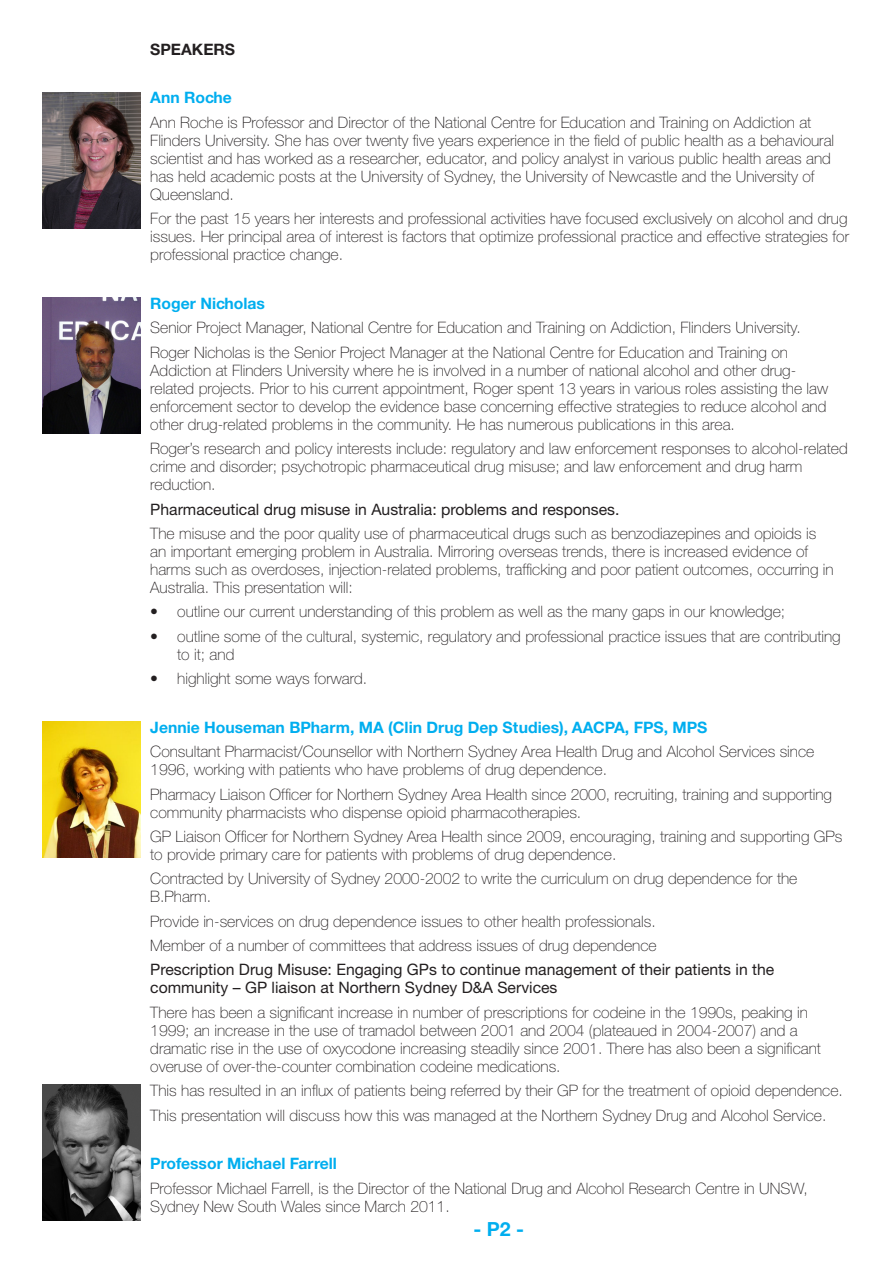
<style>
.page{position:relative;width:893px;height:1263px;background:#fff}
.page>*{position:absolute;margin:0;border:0;box-sizing:border-box;transform-origin:0 0}
.t1{font:700 19.5px "Helvetica Neue CE";color:#00aeef}
.t2{font:100 15.75px/18px "Helvetica Neue";color:#231f20}
.t3{font:15.75px/18px "Helvetica Neue";color:#231f20}
.t4{font:700 15.75px "Helvetica Neue CE";color:#00aeef}
.t5{font:700 15.75px "Helvetica Neue CE";color:#231f20}
</style>
<div class="page">
<img style="left:43px;top:298px;width:98px;height:136px">
<img style="left:43px;top:92px;width:98px;height:136px">
<img style="left:43px;top:722px;width:98px;height:135px">
<img style="left:43px;top:1084px;width:98px;height:136px">
<p class="t5" style="left:150px;top:39px;width:86px">SPEAKERS</p>
<p class="t4" style="left:150px;top:88px;width:83px">Ann Roche</p>
<p class="t2" style="left:150px;top:113px;width:685px">Ann Roche is Professor and Director of the National Centre for Education and Training on Addiction at Flinders University. She has over twenty five years experience in the field of public health as a behavioural scientist and has worked as a researcher, educator, and policy analyst in various public health areas and has held academic posts at the University of Sydney, the University of Newcastle and the University of Queensland.</p>
<p class="t2" style="left:150px;top:210px;width:700px;text-align:justify">For the past 15 years her interests and professional activities have focused exclusively on alcohol and drug issues. Her principal area of interest is factors that optimize professional practice and effective strategies for professional practice change.</p>
<p class="t4" style="left:150px;top:294px;width:116px">Roger Nicholas</p>
<p class="t2" style="left:150px;top:319px;width:652px">Senior Project Manager, National Centre for Education and Training on Addiction, Flinders University.</p>
<p class="t2" style="left:150px;top:343px;width:679px">Roger Nicholas is the Senior Project Manager at the National Centre for Education and Training on Addiction at Flinders University where he is involved in a number of national alcohol and other drug&shy;related projects. Prior to his current appointment, Roger spent 13 years in various roles assisting the law enforcement sector to develop the evidence base concerning effective strategies to reduce alcohol and other drug-related problems in the community. He has numerous publications in this area.</p>
<p class="t2" style="left:150px;top:439px;width:699px">Roger’s research and policy interests include: regulatory and law enforcement responses to alcohol-related crime and disorder; psychotropic pharmaceutical drug misuse; and law enforcement and drug harm reduction.</p>
<p class="t3" style="left:150px;top:500px;width:471px">Pharmaceutical drug misuse in Australia: problems and responses.</p>
<p class="t2" style="left:150px;top:524px;width:685px">The misuse and the poor quality use of pharmaceutical drugs such as benzodiazepines and opioids is an important emerging problem in Australia. Mirroring overseas trends, there is increased evidence of harms such as overdoses, injection-related problems, trafficking and poor patient outcomes, occurring in Australia. This presentation will:</p>
<p class="t2" style="left:150px;top:603px;width:636px">• outline our current understanding of this problem as well as the many gaps in our knowledge;</p>
<p class="t2" style="left:177px;top:627px;width:665px;text-indent:-27px">• outline some of the cultural, systemic, regulatory and professional practice issues that are contributing to it; and</p>
<p class="t2" style="left:150px;top:669px;width:218px">• highlight some ways forward.</p>
<p class="t4" style="left:150px;top:717px;width:559px">Jennie Houseman BPharm, MA (Clin Drug Dep Studies), AACPA, FPS, MPS</p>
<p class="t2" style="left:150px;top:742px;width:666px">Consultant Pharmacist/Counsellor with Northern Sydney Area Health Drug and Alcohol Services since<br>1996, working with patients who have problems of drug dependence.</p>
<p class="t2" style="left:150px;top:785px;width:683px">Pharmacy Liaison Officer for Northern Sydney Area Health since 2000, recruiting, training and supporting community pharmacists who dispense opioid pharmacotherapies.</p>
<p class="t2" style="left:150px;top:827px;width:694px">GP Liaison Officer for Northern Sydney Area Health since 2009, encouraging, training and supporting GPs to provide primary care for patients with problems of drug dependence.</p>
<p class="t2" style="left:150px;top:870px;width:649px">Contracted by University of Sydney 2000-2002 to write the curriculum on drug dependence for the<br>B.Pharm.</p>
<p class="t2" style="left:150px;top:912px;width:507px">Provide in-services on drug dependence issues to other health professionals.</p>
<p class="t2" style="left:150px;top:936px;width:508px">Member of a number of committees that address issues of drug dependence</p>
<p class="t3" style="left:150px;top:961px;width:626px">Prescription Drug Misuse: Engaging GPs to continue management of their patients in the community – GP liaison at Northern Sydney D&amp;A Services</p>
<p class="t2" style="left:150px;top:1003px;width:672px">There has been a significant increase in number of prescriptions for codeine in the 1990s, peaking in 1999; an increase in the use of tramadol between 2001 and 2004 (plateaued in 2004-2007) and a dramatic rise in the use of oxycodone increasing steadily since 2001. There has also been a significant overuse of over-the-counter combination codeine medications.</p>
<p class="t2" style="left:150px;top:1082px;width:694px">This has resulted in an influx of patients being referred by their GP for the treatment of opioid dependence.</p>
<p class="t2" style="left:150px;top:1106px;width:678px">This presentation will discuss how this was managed at the Northern Sydney Drug and Alcohol Service.</p>
<p class="t4" style="left:150px;top:1154px;width:188px">Professor Michael Farrell</p>
<p class="t2" style="left:150px;top:1179px;width:659px">Professor Michael Farrell, is the Director of the National Drug and Alcohol Research Centre in UNSW,<br>Sydney New South Wales since March 2011.</p>
<p class="t1" style="left:473px;top:1216px;width:52px">- P2 -</p>
</div>
